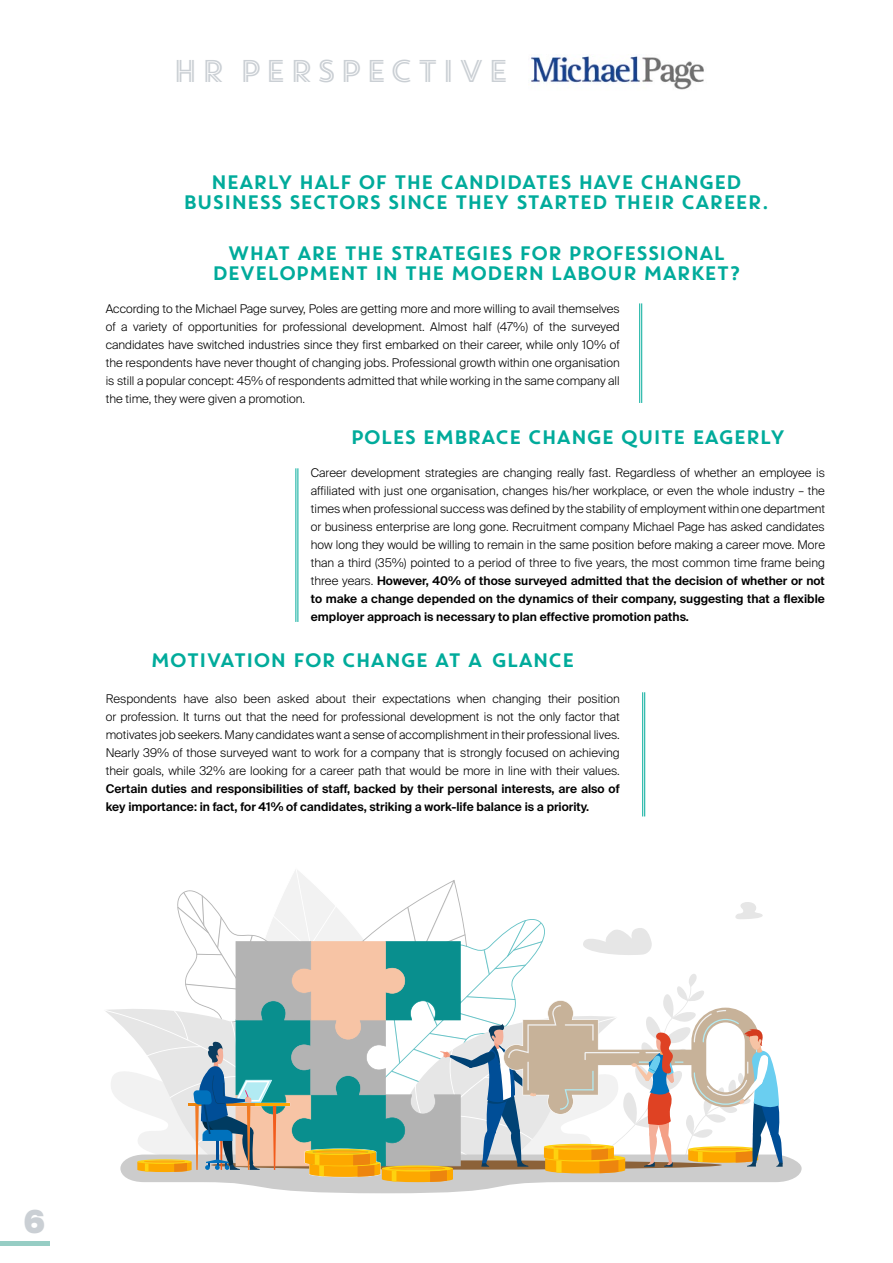
<style>
.page{position:relative;width:893px;height:1263px;background:#fff}
.page>*{position:absolute;margin:0;border:0;box-sizing:border-box;transform-origin:0 0}
.t1{font:31.5px "Core Circus 2 D Double";color:#cacfd4}
.t2{font:900 31.5px "Suisse Intl";color:#cacfd4}
.t3{font:19.5px/19.5px "Core Circus";letter-spacing:-.15em;color:#00ab9b;text-align:center}
.t4{font:300 12px/18px "Suisse Intl";color:#000;text-align:justify}
.t5{font:600 12px/18px "Suisse Intl";color:#000}
.s1{font-weight:600}
</style>
<div class="page">
<hr style="left:0;top:1241px;width:49px;height:4px;background:#96cdc4">
<svg style="left:106px;top:870px;width:696px;height:323px"></svg>
<img style="left:531px;top:56px;width:173px;height:34px">
<hr style="left:644px;top:692px;width:1px;height:124px;background:#00ab9b">
<hr style="left:642px;top:692px;width:1px;height:124px;background:#00ab9b">
<hr style="left:297px;top:468px;width:1px;height:154px;background:#00ab9b">
<hr style="left:295px;top:468px;width:1px;height:154px;background:#00ab9b">
<hr style="left:641px;top:303px;width:1px;height:100px;background:#00ab9b">
<hr style="left:639px;top:303px;width:1px;height:100px;background:#00ab9b">
<h1 class="t1" style="left:171px;top:50px;width:341px">HR PERSPECTIVE</h1>
<h2 class="t3" style="left:182px;top:172px;width:590px">NEARLY HALF OF THE CANDIDATES HAVE CHANGED<br>BUSINESS SECTORS SINCE THEY STARTED THEIR CAREER.</h2>
<h2 class="t3" style="left:211px;top:243px;width:532px">WHAT ARE THE STRATEGIES FOR PROFESSIONAL<br>DEVELOPMENT IN THE MODERN LABOUR MARKET?</h2>
<p class="t4" style="left:106px;top:300px;width:516px">According to the Michael Page survey, Poles are getting more and more willing to avail themselves of a variety of opportunities for professional development. Almost half (47%) of the surveyed candidates have switched industries since they first embarked on their career, while only 10% of the respondents have never thought of changing jobs. Professional growth within one organisation is still a popular concept: 45% of respondents admitted that while working in the same company all the time, they were given a promotion.</p>
<h2 class="t3" style="left:349px;top:427px;width:438px">POLES EMBRACE CHANGE QUITE EAGERLY</h2>
<p class="t4" style="left:311px;top:464px;width:516px">Career development strategies are changing really fast. Regardless of whether an employee is affiliated with just one organisation, changes his/her workplace, or even the whole industry – the times when professional success was defined by the stability of employment within one department or business enterprise are long gone. Recruitment company Michael Page has asked candidates how long they would be willing to remain in the same position before making a career move. More than a third (35%) pointed to a period of three to five years, the most common time frame being three years. <span class="s1">However, 40% of those surveyed admitted that the decision of whether or not to make a change depended on the dynamics of their company, suggesting that a flexible employer approach is necessary to plan effective promotion paths.</span></p>
<h2 class="t3" style="left:149px;top:649px;width:428px">MOTIVATION FOR CHANGE AT A GLANCE</h2>
<p class="t4" style="left:106px;top:689px;width:516px">Respondents have also been asked about their expectations when changing their position or profession. It turns out that the need for professional development is not the only factor that motivates job seekers. Many candidates want a sense of accomplishment in their professional lives.<br>Nearly 39% of those surveyed want to work for a company that is strongly focused on achieving their goals, while 32% are looking for a career path that would be more in line with their values.</p>
<p class="t5" style="left:106px;top:779px;width:515px">Certain duties and responsibilities of staff, backed by their personal interests, are also of key importance: in fact, for 41% of candidates, striking a work-life balance is a priority.</p>
<h1 class="t2" style="left:23px;top:1203px;width:23px">6</h1>
</div>
